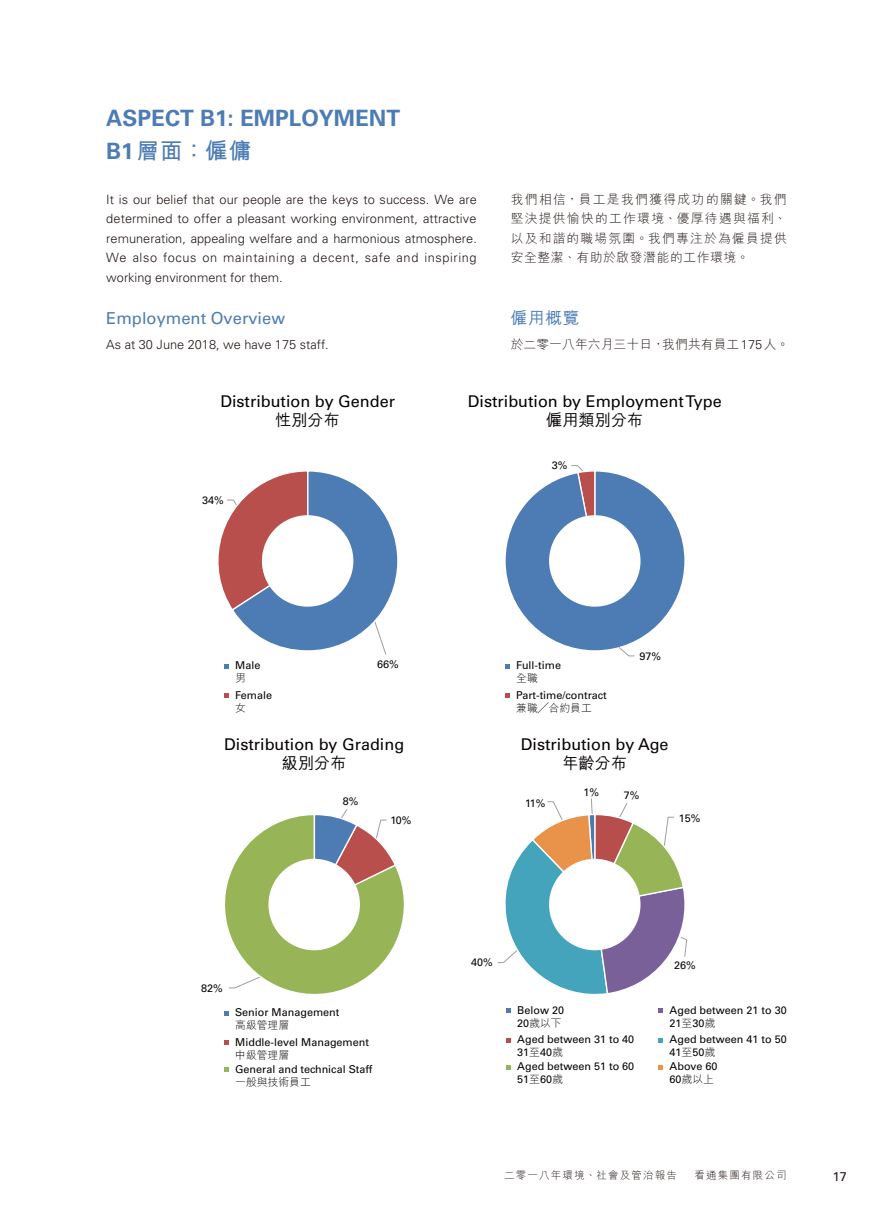
<style>
.page{position:relative;width:893px;height:1212px;background:#fff}
.page>*{position:absolute;margin:0;border:0;box-sizing:border-box;transform-origin:0 0}
.t1{font:700 22.5px "Univers LT Std";color:#4d7bb3}
.t2{font:700 22.5px "M Hei HK";color:#4d7bb3}
.t3{font:16.5px "Univers LT Std";color:#4d7bb3}
.t4{font:500 16.5px "M Hei HK";color:#4d7bb3}
.t5{font:16.2px "Univers LT Std";color:#060202}
.t6{font:16.2px "M Hei HK Medium B5 pc H";color:#060202}
.t7{font:300 12.75px/19.5px "Univers LT Std";color:#231916;text-align:justify}
.t8{font:300 12.75px/19.5px "M Hei HK";letter-spacing:.05em;color:#231916;text-align:justify}
.t9{font:300 12.75px "M Hei HK";letter-spacing:.01em;color:#231916}
.t10{font:12.75px "Univers LT Std";color:#231916}
.t11{font:10.8px/13.2px "Univers LT Std";color:#060202}
.t12{font:10.8px "M Hei HK Light B5 pc H";color:#060202}
.t13{font:300 10.5px "M Hei HK";letter-spacing:.11em;color:#231916}
.s1{font-family:"Univers LT Std"}
.s2{font-family:"M Hei HK Light B5 pc H"}
</style>
<div class="page">
<svg style="left:224px;top:664px;width:4px;height:4px"></svg>
<svg style="left:224px;top:693px;width:4px;height:5px"></svg>
<svg style="left:224px;top:1040px;width:5px;height:5px"></svg>
<svg style="left:224px;top:1067px;width:5px;height:5px"></svg>
<svg style="left:505px;top:465px;width:180px;height:181px"></svg>
<div style="left:549px;top:515px;width:91px;height:92px;background:#fff;border-radius:50%"></div>
<svg style="left:506px;top:1008px;width:5px;height:5px"></svg>
<svg style="left:506px;top:1038px;width:5px;height:5px"></svg>
<svg style="left:506px;top:1065px;width:5px;height:4px"></svg>
<svg style="left:659px;top:1008px;width:4px;height:5px"></svg>
<svg style="left:659px;top:1038px;width:4px;height:5px"></svg>
<svg style="left:659px;top:1065px;width:4px;height:4px"></svg>
<svg style="left:224px;top:813px;width:180px;height:202px"></svg>
<div style="left:268px;top:859px;width:92px;height:91px;background:#fff;border-radius:50%"></div>
<svg style="left:500px;top:813px;width:187px;height:181px"></svg>
<div style="left:549px;top:859px;width:91px;height:91px;background:#fff;border-radius:50%"></div>
<svg style="left:218px;top:471px;width:180px;height:184px"></svg>
<div style="left:262px;top:515px;width:91px;height:92px;background:#fff;border-radius:50%"></div>
<h1 class="t1" style="left:106px;top:105px;width:295px">ASPECT B1: EMPLOYMENT</h1>
<h1 class="t2" style="left:106px;top:135px;width:147px"><span class="s1">B1</span>層面：僱傭</h1>
<p class="t7" style="left:106px;top:189px;width:372px">It is our belief that our people are the keys to success. We are determined to offer a pleasant working environment, attractive remuneration, appealing welfare and a harmonious atmosphere.<br>We also focus on maintaining a decent, safe and inspiring working environment for them.</p>
<p class="t3" style="left:106px;top:308px;width:180px">Employment Overview</p>
<p class="t7" style="left:106px;top:334px;width:224px">As at 30 June 2018, we have 175 staff.</p>
<p class="t8" style="left:511px;top:189px;width:278px">我們相信，員工是我們獲得成功的關鍵。我們堅決提供愉快的工作環境、優厚待遇與福利、以及和諧的職場氛圍。我們專注於為僱員提供安全整潔、有助於啟發潛能的工作環境。</p>
<p class="t4" style="left:511px;top:306px;width:70px">僱用概覽</p>
<p class="t9" style="left:511px;top:337px;width:280px">於二零一八年六月三十日，我們共有員工<span class="s1">175</span>人。</p>
<p class="t5" style="left:220px;top:391px;width:176px">Distribution by Gender</p>
<p class="t6" style="left:275px;top:408px;width:66px">性別分布</p>
<p class="t11" style="left:202px;top:494px;width:23px">34%</p>
<p class="t5" style="left:468px;top:391px;width:255px">Distribution by Employment Type</p>
<p class="t6" style="left:546px;top:408px;width:99px">僱用類別分布</p>
<p class="t11" style="left:552px;top:458px;width:17px">3%</p>
<p class="t11" style="left:235px;top:659px;width:27px">Male</p>
<p class="t11" style="left:377px;top:658px;width:23px">66%</p>
<p class="t12" style="left:235px;top:673px;width:12px">男</p>
<p class="t11" style="left:235px;top:688px;width:39px">Female</p>
<p class="t12" style="left:235px;top:702px;width:12px">女</p>
<p class="t11" style="left:516px;top:659px;width:46px">Full-time</p>
<p class="t12" style="left:516px;top:673px;width:23px">全職</p>
<p class="t11" style="left:516px;top:688px;width:92px">Part-time/contract</p>
<p class="t12" style="left:516px;top:702px;width:77px">兼職╱合約員工</p>
<p class="t11" style="left:640px;top:650px;width:23px">97%</p>
<p class="t5" style="left:224px;top:734px;width:182px">Distribution by Grading</p>
<p class="t6" style="left:282px;top:751px;width:66px">級別分布</p>
<p class="t5" style="left:521px;top:734px;width:149px">Distribution by Age</p>
<p class="t6" style="left:562px;top:751px;width:66px">年齡分布</p>
<p class="t11" style="left:343px;top:795px;width:17px">8%</p>
<p class="t11" style="left:525px;top:797px;width:22px">11%</p>
<p class="t11" style="left:583px;top:785px;width:17px">1%</p>
<p class="t11" style="left:624px;top:789px;width:17px">7%</p>
<p class="t11" style="left:390px;top:813px;width:23px">10%</p>
<p class="t11" style="left:679px;top:811px;width:23px">15%</p>
<p class="t11" style="left:471px;top:956px;width:23px">40%</p>
<p class="t11" style="left:674px;top:959px;width:23px">26%</p>
<p class="t11" style="left:201px;top:981px;width:23px">82%</p>
<p class="t11" style="left:235px;top:1006px;width:106px">Senior Management</p>
<p class="t12" style="left:235px;top:1020px;width:55px">高級管理層</p>
<p class="t11" style="left:235px;top:1035px;width:135px">Middle-level Management</p>
<p class="t12" style="left:235px;top:1049px;width:55px">中級管理層</p>
<p class="t11" style="left:235px;top:1062px;width:139px">General and technical Staff</p>
<p class="t12" style="left:235px;top:1076px;width:77px">一般與技術員工</p>
<p class="t11" style="left:517px;top:1003px;width:48px">Below 20</p>
<p class="t12" style="left:517px;top:1017px;width:46px"><span class="s1">20</span>歲以下</p>
<p class="t11" style="left:517px;top:1033px;width:119px">Aged between 31 to 40<br>31<span class="s2">至</span>40<span class="s2">歲<br></span>Aged between 51 to 60<br>51<span class="s2">至</span>60<span class="s2">歲</span></p>
<p class="t11" style="left:670px;top:1004px;width:119px">Aged between 21 to 30<br>21<span class="s2">至</span>30<span class="s2">歲</span></p>
<p class="t11" style="left:670px;top:1033px;width:119px">Aged between 41 to 50<br>41<span class="s2">至</span>50<span class="s2">歲<br></span>Above 60</p>
<p class="t12" style="left:670px;top:1074px;width:46px"><span class="s1">60</span>歲以上</p>
<p class="t13" style="left:504px;top:1169px;width:174px">二零一八年環境、社會及管治報告</p>
<p class="t13" style="left:695px;top:1169px;width:94px">看通集團有限公司</p>
<p class="t10" style="left:833px;top:1169px;width:16px">17</p>
</div>
